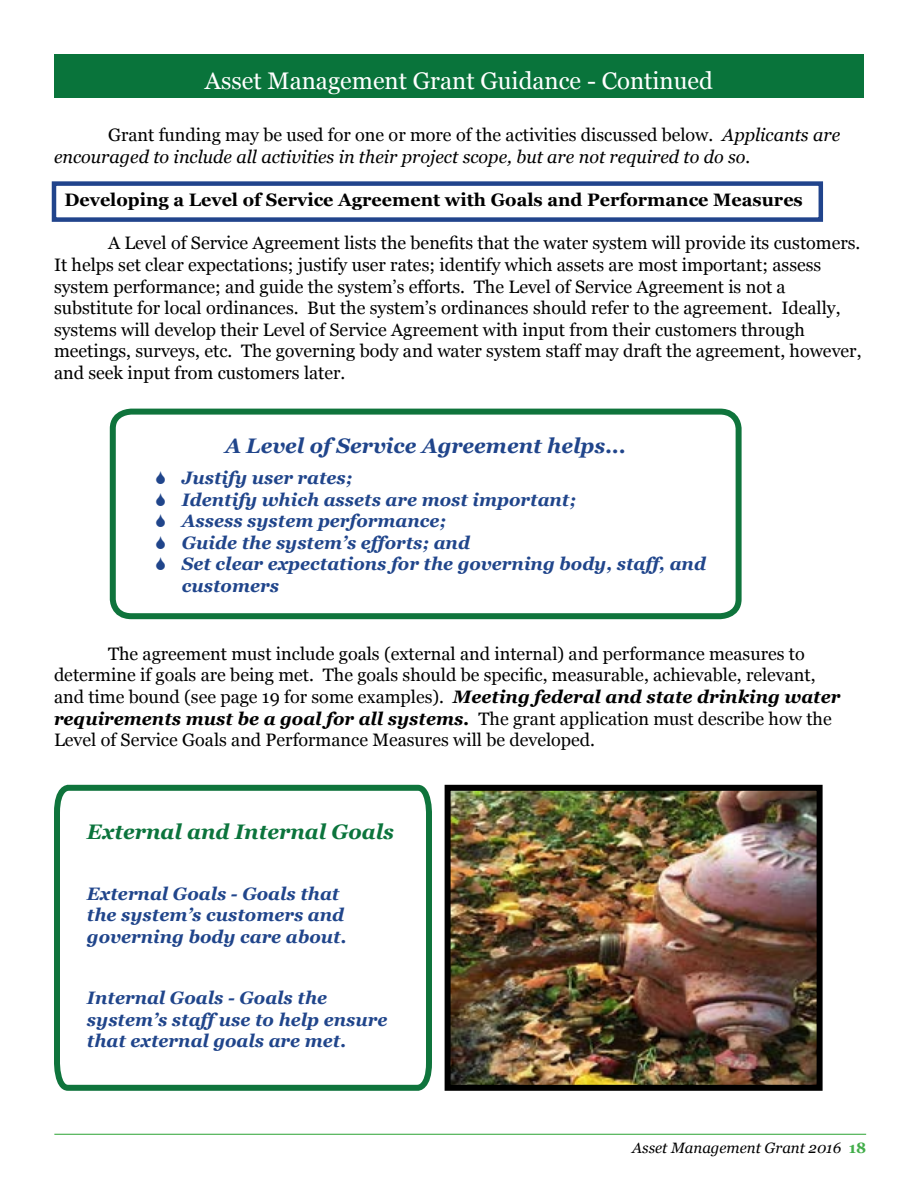
<style>
.page{position:relative;width:918px;height:1188px;background:#fff}
.page>*{position:absolute;margin:0;border:0;box-sizing:border-box;transform-origin:0 0}
.t1{font:24px "Georgia";color:#fff}
.t2{font:italic 700 21px "Georgia";color:#20458b}
.t3{font:italic 700 21px "Georgia";color:#0b743c}
.t4{font:18px/21.6px "Georgia";color:#000}
.t5{font:italic 700 18px/21.6px "Georgia";color:#20458b}
.t6{font:italic 18px/21.6px "Georgia";color:#000}
.t7{font:700 18px "Georgia";color:#000}
.t8{font:italic 15px "Georgia";color:#000}
.s1{font-style:normal}
.s2{font-weight:700;font-style:italic}
.s3{font-weight:700;font-style:normal;color:#41ad49}
</style>
<div class="page">
<hr style="left:54px;top:1134px;width:812px;height:1px;background:#41ad49">
<div style="left:54px;top:54px;width:810px;height:44px;background:#09743b"></div>
<div style="left:110px;top:409px;width:632px;height:210px;border:6px solid #0f743c;border-radius:18px"></div>
<img style="left:452px;top:792px;width:364px;height:292px">
<div style="left:445px;top:785px;width:378px;height:306px;border:6px solid #000"></div>
<div style="left:52px;top:181px;width:771px;height:41px;border:4px solid #21448c"></div>
<svg style="left:54px;top:784px;width:378px;height:307px"></svg>
<h1 class="t1" style="left:205px;top:66px;width:510px">Asset Management Grant Guidance - Continued</h1>
<p class="t6" style="left:54px;top:125px;width:788px;text-indent:54px"><span class="s1">Grant funding may be used for one or more of the activities discussed below.</span> Applicants are encouraged to include all activities in their project scope, but are not required to do so.</p>
<p class="t7" style="left:64px;top:188px;width:740px">Developing a Level of Service Agreement with Goals and Performance Measures</p>
<p class="t4" style="left:54px;top:233px;width:809px;text-indent:54px">A Level of Service Agreement lists the benefits that the water system will provide its customers.<br>It helps set clear expectations; justify user rates; identify which assets are most important; assess system performance; and guide the system’s efforts. The Level of Service Agreement is not a substitute for local ordinances. But the system’s ordinances should refer to the agreement. Ideally, systems will develop their Level of Service Agreement with input from their customers through meetings, surveys, etc. The governing body and water system staff may draft the agreement, however, and seek input from customers later.</p>
<p class="t2" style="left:225px;top:433px;width:402px">A Level of Service Agreement helps...</p>
<p class="t5" style="left:182px;top:467px;width:526px">Justify user rates;<br>Identify which assets are most important;<br>Assess system performance;<br>Guide the system’s efforts; and<br>Set clear expectations for the governing body, staff, and customers</p>
<p class="t4" style="left:54px;top:643px;width:788px;text-indent:54px">The agreement must include goals (external and internal) and performance measures to determine if goals are being met. The goals should be specific, measurable, achievable, relevant, and time bound (see page 19 for some examples). <span class="s2">Meeting federal and state drinking water requirements must be a goal for all systems.</span> The grant application must describe how the Level of Service Goals and Performance Measures will be developed.</p>
<p class="t3" style="left:87px;top:818px;width:308px">External and Internal Goals</p>
<p class="t5" style="left:87px;top:883px;width:261px">External Goals - Goals that the system’s customers and governing body care about.</p>
<p class="t5" style="left:87px;top:987px;width:302px">Internal Goals - Goals the system’s staff use to help ensure that external goals are met.</p>
<p class="t8" style="left:632px;top:1138px;width:236px">Asset Management Grant 2016 <span class="s3">18</span></p>
</div>
